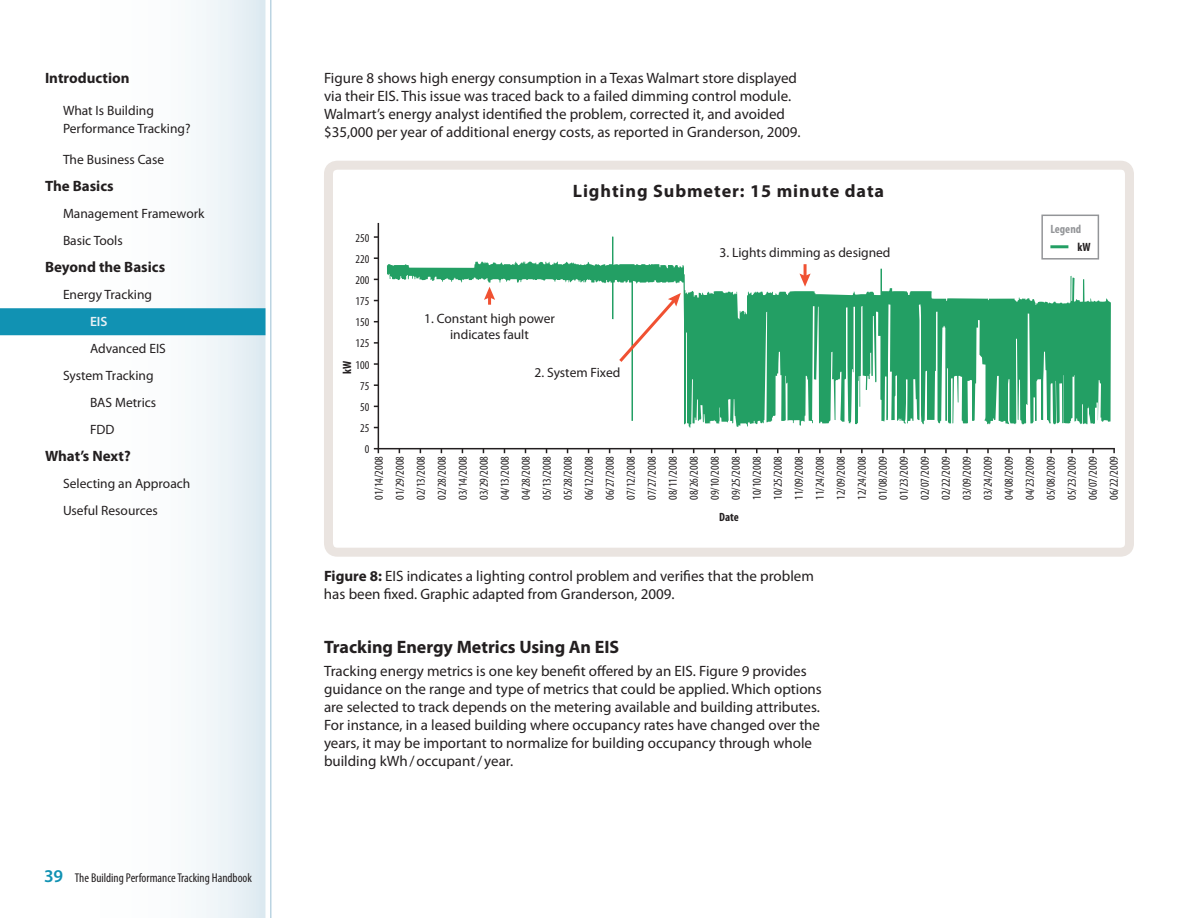
<style>
.page{position:relative;width:1188px;height:918px;background:#fff}
.page>*{position:absolute;margin:0;border:0;box-sizing:border-box;transform-origin:0 0}
.t1{font:700 18px "Myriad Pro";letter-spacing:.005em;color:#231f20}
.t2{font:700 18px "Myriad Pro";letter-spacing:.05em;color:#231f20}
.figcaption{font:15px/18px "Myriad Pro";color:#231f20}
.nav_ol_li{font:700 15px "Myriad Pro";color:#231f20}
.nav_ol_ol_li{font:13.5px "Myriad Pro";color:#231f20}
.nav_ol_ol_li_line2{font:13.5px/18px "Myriad Pro";color:#231f20}
.nav_ol_ol_ol_li{font:13.5px "Myriad Pro";color:#231f20}
.nav_ol_ol_ol_li_curr{font:600 13.5px "Myriad Pro";color:#e7f0f5}
.t3{font:condensed 12.75px "Myriad Pro";color:#231f20}
.t4{font:condensed 12px/21px "Myriad Pro";color:#231f20;text-align:justify}
.t5{font:700 condensed 12px "Myriad Pro";color:#231f20}
.t6{font:700 condensed 12px "Myriad Pro";color:#939598}
.s1{font-weight:600;font-stretch:normal;font-size:18px;color:#1192b3}
.s2{font-weight:700}
</style>
<div class="page">
<div style="left:0;top:0;width:266px;height:918px;background:linear-gradient(to right,#fff,#eaf2f6)"></div>
<hr style="left:270px;top:0;width:2px;height:918px;background:#bbd4e2">
<div style="left:0;top:308px;width:266px;height:27px;background:#1192b3"></div>
<svg style="left:377px;top:222px;width:738px;height:228px"></svg>
<svg style="left:374px;top:448px;width:5px;height:5px"></svg>
<svg style="left:1041px;top:215px;width:58px;height:22px"></svg>
<svg style="left:387px;top:237px;width:724px;height:191px"></svg>
<svg style="left:616px;top:293px;width:65px;height:72px"></svg>
<svg style="left:484px;top:287px;width:11px;height:18px"></svg>
<hr style="left:804px;top:264px;width:3px;height:14px;background:#f05132">
<svg style="left:799px;top:274px;width:12px;height:13px"></svg>
<div style="left:324px;top:161px;width:810px;height:396px;border:9px solid #eae4e0;border-radius:9px"></div>
<p class="nav_ol_li" style="left:45px;top:68px;width:86px">Introduction</p>
<p class="nav_ol_ol_li_line2" style="left:63px;top:101px;width:129px">What Is Building<br>Performance Tracking?</p>
<p class="nav_ol_ol_li" style="left:63px;top:151px;width:103px">The Business Case</p>
<p class="nav_ol_li" style="left:45px;top:176px;width:70px">The Basics</p>
<p class="nav_ol_ol_li" style="left:63px;top:205px;width:143px">Management Framework</p>
<p class="nav_ol_ol_li" style="left:63px;top:232px;width:61px">Basic Tools</p>
<p class="nav_ol_li" style="left:45px;top:257px;width:122px">Beyond the Basics</p>
<p class="nav_ol_ol_li" style="left:63px;top:286px;width:91px">Energy Tracking</p>
<p class="nav_ol_ol_ol_li_curr" style="left:90px;top:313px;width:19px">EIS</p>
<p class="nav_ol_ol_ol_li" style="left:90px;top:340px;width:77px">Advanced EIS</p>
<p class="nav_ol_ol_li" style="left:63px;top:367px;width:92px">System Tracking</p>
<p class="nav_ol_ol_ol_li" style="left:90px;top:394px;width:68px">BAS Metrics</p>
<p class="nav_ol_ol_ol_li" style="left:90px;top:421px;width:26px">FDD</p>
<p class="nav_ol_li" style="left:45px;top:446px;width:87px">What’s Next?</p>
<p class="nav_ol_ol_li" style="left:63px;top:475px;width:129px">Selecting an Approach</p>
<p class="nav_ol_ol_li" style="left:63px;top:502px;width:96px">Useful Resources</p>
<p class="t3" style="left:44px;top:870px;width:209px"><span class="s1">39</span> The Building Performance Tracking Handbook</p>
<p class="figcaption" style="left:324px;top:69px;width:478px">Figure 8 shows high energy consumption in a Texas Walmart store displayed via their EIS. This issue was traced back to a failed dimming control module.<br>Walmart’s energy analyst identified the problem, corrected it, and avoided $35,000 per year of additional energy costs, as reported in Granderson, 2009.</p>
<p class="t4" style="left:355px;top:227px;width:15px">250</p>
<p class="t4" style="left:355px;top:248px;width:15px">220</p>
<p class="t4" style="left:355px;top:269px;width:15px">200</p>
<p class="t4" style="left:355px;top:290px;width:15px">175</p>
<p class="t4" style="left:355px;top:312px;width:15px">150</p>
<p class="t4" style="left:355px;top:333px;width:15px">125</p>
<p class="t4" style="left:355px;top:354px;width:15px">100</p>
<p class="t5" style="left:340px;top:374px;width:15px;rotate:-90deg">kW</p>
<p class="t4" style="left:360px;top:375px;width:11px">75</p>
<p class="t4" style="left:360px;top:396px;width:11px">50</p>
<p class="t4" style="left:360px;top:417px;width:11px">25</p>
<p class="t4" style="left:365px;top:439px;width:6px">0</p>
<p class="t2" style="left:573px;top:179px;width:313px">Lighting Submeter: 15 minute data</p>
<p class="nav_ol_ol_li_line2" style="left:424px;top:310px;width:132px;line-height:16.2px;text-align:center">1. Constant high power indicates fault</p>
<p class="nav_ol_ol_li_line2" style="left:535px;top:363px;width:87px">2. System Fixed</p>
<p class="nav_ol_ol_li_line2" style="left:720px;top:243px;width:173px">3. Lights dimming as designed</p>
<p class="t6" style="left:1050px;top:221px;width:32px">Legend</p>
<p class="t5" style="left:1077px;top:239px;width:15px">kW</p>
<p class="t4" style="left:368px;top:500px;width:45px;rotate:-90deg">01/14/2008<br>01/29/2008<br>02/13/2008<br>02/28/2008<br>03/14/2008<br>03/29/2008<br>04/13/2008<br>04/28/2008<br>05/13/2008<br>05/28/2008<br>06/12/2008<br>06/27/2008<br>07/12/2008<br>07/27/2008<br>08/11/2008<br>08/26/2008<br>09/10/2008<br>09/25/2008<br>10/10/2008<br>10/25/2008<br>11/09/2008<br>11/24/2008<br>12/09/2008<br>12/24/2008<br>01/08/2009<br>01/23/2009<br>02/07/2009<br>02/22/2009<br>03/09/2009<br>03/24/2009<br>04/08/2009<br>04/23/2009<br>05/08/2009<br>05/23/2009<br>06/07/2009<br>06/22/2009</p>
<p class="t5" style="left:719px;top:509px;width:21px">Date</p>
<p class="figcaption" style="left:324px;top:567px;width:491px"><span class="s2">Figure 8:</span> EIS indicates a lighting control problem and verifies that the problem has been fixed. Graphic adapted from Granderson, 2009.</p>
<p class="t1" style="left:324px;top:635px;width:297px">Tracking Energy Metrics Using An EIS</p>
<p class="figcaption" style="left:324px;top:661px;width:499px">Tracking energy metrics is one key benefit offered by an EIS. Figure 9 provides guidance on the range and type of metrics that could be applied. Which options are selected to track depends on the metering available and building attributes.<br>For instance, in a leased building where occupancy rates have changed over the years, it may be important to normalize for building occupancy through whole building kWh/occupant/ year.</p>
</div>
